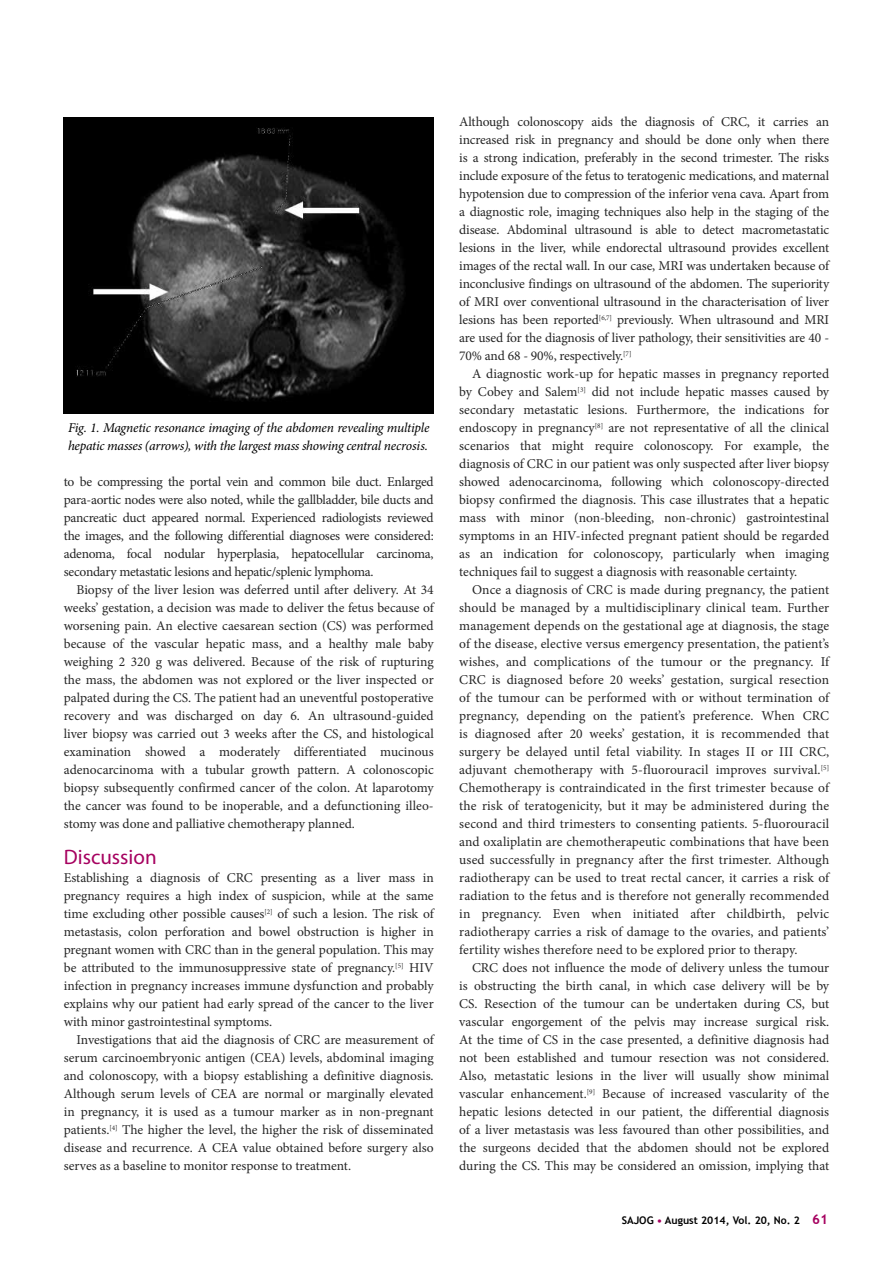
<style>
.page{position:relative;width:893px;height:1263px;background:#fff}
.page>*{position:absolute;margin:0;border:0;box-sizing:border-box;transform-origin:0 0}
.t1{font:21px "Myriad Pro";color:#a60260}
.t2{font:13.5px/18px "Minion Pro";letter-spacing:-.005em;color:#252525;text-align:justify}
.t3{font:italic 13.5px/18px "Minion Pro";letter-spacing:-.02em;color:#000}
.t4{font:700 10.5px "Trebuchet MS";color:#000}
.s1{color:#a60260}
.s2{font-size:13.5px;color:#a60260}
</style>
<div class="page">
<img style="left:64px;top:117px;width:370px;height:296px">
<p class="t3" style="left:68px;top:419px;width:363px">Fig. 1. Magnetic resonance imaging of the abdomen revealing multiple hepatic masses (arrows), with the largest mass showing central necrosis.</p>
<p class="t2" style="left:64px;top:473px;width:371px">to be compressing the portal vein and common bile duct. Enlarged para-aortic nodes were also noted, while the gallbladder, bile ducts and pancreatic duct appeared normal. Experienced radiologists reviewed the images, and the following differential diagnoses were considered: adenoma, focal nodular hyperplasia, hepatocellular carcinoma, secondary metastatic lesions and hepatic/splenic lymphoma.</p>
<p class="t2" style="left:64px;top:581px;width:371px;text-indent:13px">Biopsy of the liver lesion was deferred until after delivery. At 34 weeks’ gestation, a decision was made to deliver the fetus because of worsening pain. An elective caesarean section (CS) was performed because of the vascular hepatic mass, and a healthy male baby weighing 2 320 g was delivered. Because of the risk of rupturing the mass, the abdomen was not explored or the liver inspected or palpated during the CS. The patient had an uneventful postoperative recovery and was discharged on day 6. An ultrasound-guided liver biopsy was carried out 3 weeks after the CS, and histological examination showed a moderately differentiated mucinous adenocarcinoma with a tubular growth pattern. A colonoscopic biopsy subsequently confirmed cancer of the colon. At laparotomy the cancer was found to be inoperable, and a defunctioning illeo&shy;stomy was done and palliative chemotherapy planned.</p>
<h1 class="t1" style="left:64px;top:844px;width:94px">Discussion</h1>
<p class="t2" style="left:64px;top:869px;width:371px">Establishing a diagnosis of CRC presenting as a liver mass in pregnancy requires a high index of suspicion, while at the same time excluding other possible causes<sup>[2]</sup> of such a lesion. The risk of metastasis, colon perforation and bowel obstruction is higher in pregnant women with CRC than in the general population. This may be attributed to the immunosuppressive state of pregnancy.<sup>[5]</sup> HIV infection in pregnancy increases immune dysfunction and probably explains why our patient had early spread of the cancer to the liver with minor gastrointestinal symptoms.</p>
<p class="t2" style="left:64px;top:1031px;width:371px;text-indent:13px">Investigations that aid the diagnosis of CRC are measurement of serum carcinoembryonic antigen (CEA) levels, abdominal imaging and colonoscopy, with a biopsy establishing a definitive diagnosis.<br>Although serum levels of CEA are normal or marginally elevated in pregnancy, it is used as a tumour marker as in non-pregnant patients.<sup>[4]</sup> The higher the level, the higher the risk of disseminated disease and recurrence. A CEA value obtained before surgery also serves as a baseline to monitor response to treatment.</p>
<p class="t2" style="left:459px;top:113px;width:371px">Although colonoscopy aids the diagnosis of CRC, it carries an increased risk in pregnancy and should be done only when there is a strong indication, preferably in the second trimester. The risks include exposure of the fetus to teratogenic medications, and maternal hypotension due to compression of the inferior vena cava. Apart from a diagnostic role, imaging techniques also help in the staging of the disease. Abdominal ultrasound is able to detect macrometastatic lesions in the liver, while endorectal ultrasound provides excellent images of the rectal wall. In our case, MRI was undertaken because of inconclusive findings on ultrasound of the abdomen. The superiority of MRI over conventional ultrasound in the characterisation of liver lesions has been reported<sup>[6,7]</sup> previously. When ultrasound and MRI are used for the diagnosis of liver pathology, their sensitivities are 40 - 70% and 68 - 90%, respectively.<sup>[7]</sup></p>
<p class="t2" style="left:459px;top:365px;width:371px;text-indent:13px">A diagnostic work-up for hepatic masses in pregnancy reported by Cobey and Salem<sup>[3]</sup> did not include hepatic masses caused by secondary metastatic lesions. Furthermore, the indications for endoscopy in pregnancy<sup>[8]</sup> are not representative of all the clinical scenarios that might require colonoscopy. For example, the diagnosis of CRC in our patient was only suspected after liver biopsy showed adenocarcinoma, following which colonoscopy-directed biopsy confirmed the diagnosis. This case illustrates that a hepatic mass with minor (non-bleeding, non-chronic) gastrointestinal symptoms in an HIV-infected pregnant patient should be regarded as an indication for colonoscopy, particularly when imaging techniques fail to suggest a diagnosis with reasonable certainty.</p>
<p class="t2" style="left:459px;top:581px;width:371px;text-indent:13px">Once a diagnosis of CRC is made during pregnancy, the patient should be managed by a multidisciplinary clinical team. Further management depends on the gestational age at diagnosis, the stage of the disease, elective versus emergency presentation, the patient’s wishes, and complications of the tumour or the pregnancy. If CRC is diagnosed before 20 weeks’ gestation, surgical resection of the tumour can be performed with or without termination of pregnancy, depending on the patient’s preference. When CRC is diagnosed after 20 weeks’ gestation, it is recommended that surgery be delayed until fetal viability. In stages II or III CRC, adjuvant chemotherapy with 5-fluorouracil improves survival.<sup>[5] </sup>Chemotherapy is contraindicated in the first trimester because of the risk of teratogenicity, but it may be administered during the second and third trimesters to consenting patients. 5-fluorouracil and oxaliplatin are chemotherapeutic combinations that have been used successfully in pregnancy after the first trimester. Although radiotherapy can be used to treat rectal cancer, it carries a risk of radiation to the fetus and is therefore not generally recommended in pregnancy. Even when initiated after childbirth, pelvic radiotherapy carries a risk of damage to the ovaries, and patients’ fertility wishes therefore need to be explored prior to therapy.</p>
<p class="t2" style="left:459px;top:959px;width:371px;text-indent:13px">CRC does not influence the mode of delivery unless the tumour is obstructing the birth canal, in which case delivery will be by CS. Resection of the tumour can be undertaken during CS, but vascular engorgement of the pelvis may increase surgical risk.<br>At the time of CS in the case presented, a definitive diagnosis had not been established and tumour resection was not considered.<br>Also, metastatic lesions in the liver will usually show minimal vascular enhancement.<sup>[9]</sup> Because of increased vascularity of the hepatic lesions detected in our patient, the differential diagnosis of a liver metastasis was less favoured than other possibilities, and the surgeons decided that the abdomen should not be explored during the CS. This may be considered an omission, implying that</p>
<p class="t4" style="left:622px;top:1214px;width:208px">SAJOG <span class="s1">•</span> August 2014, Vol. 20, No. 2 <span class="s2">61</span></p>
</div>
